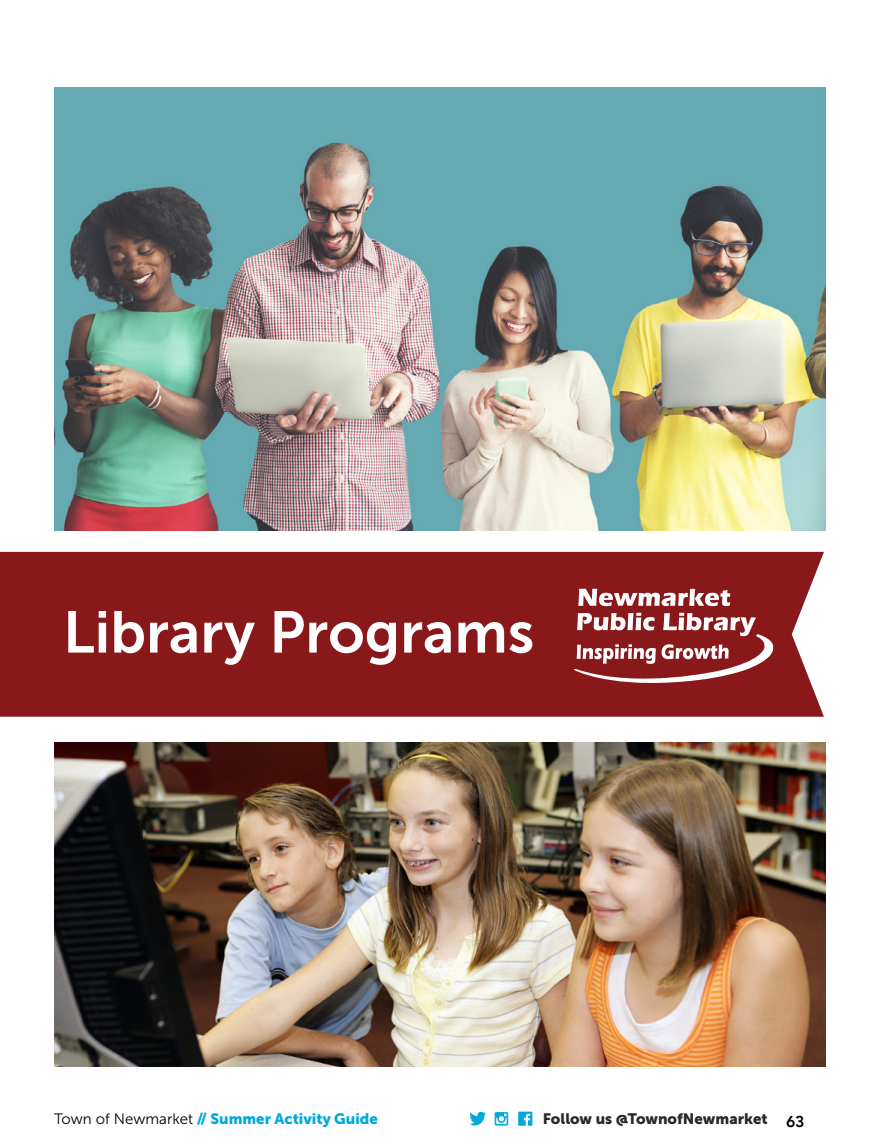
<style>
.page{position:relative;width:878px;height:1148px;background:#fff}
.page>*{position:absolute;margin:0;border:0;box-sizing:border-box;transform-origin:0 0}
.t1{font:58.5px "Museo Sans 700";color:#fff}
.t2{font:15px "Museo Sans 900";color:#01a9db}
.t3{font:15px "Museo Sans 900";color:#292829}
.s1{font-family:"Museo Sans 300";color:#000}
.s2{font-family:"Avenir";font-weight:800;font-size:15.75px;color:#000}
</style>
<div class="page">
<svg style="left:469px;top:1111px;width:17px;height:14px"></svg>
<svg style="left:494px;top:1112px;width:14px;height:13px"></svg>
<svg style="left:518px;top:1111px;width:14px;height:14px"></svg>
<img style="left:55px;top:88px;width:770px;height:442px">
<img style="left:54px;top:742px;width:771px;height:324px">
<div style="left:0;top:552px;width:824px;height:164px;background:#89181b"></div>
<svg style="left:578px;top:589px;width:152px;height:17px"></svg>
<svg style="left:573px;top:613px;width:202px;height:76px"></svg>
<h1 class="t1" style="left:63px;top:600px;width:472px">Library Programs</h1>
<p class="t2" style="left:54px;top:1110px;width:325px"><span class="s1">Town of Newmarket</span> // Summer Activity Guide</p>
<p class="t3" style="left:543px;top:1110px;width:263px">Follow us @TownofNewmarket <span class="s2">63</span></p>
</div>
